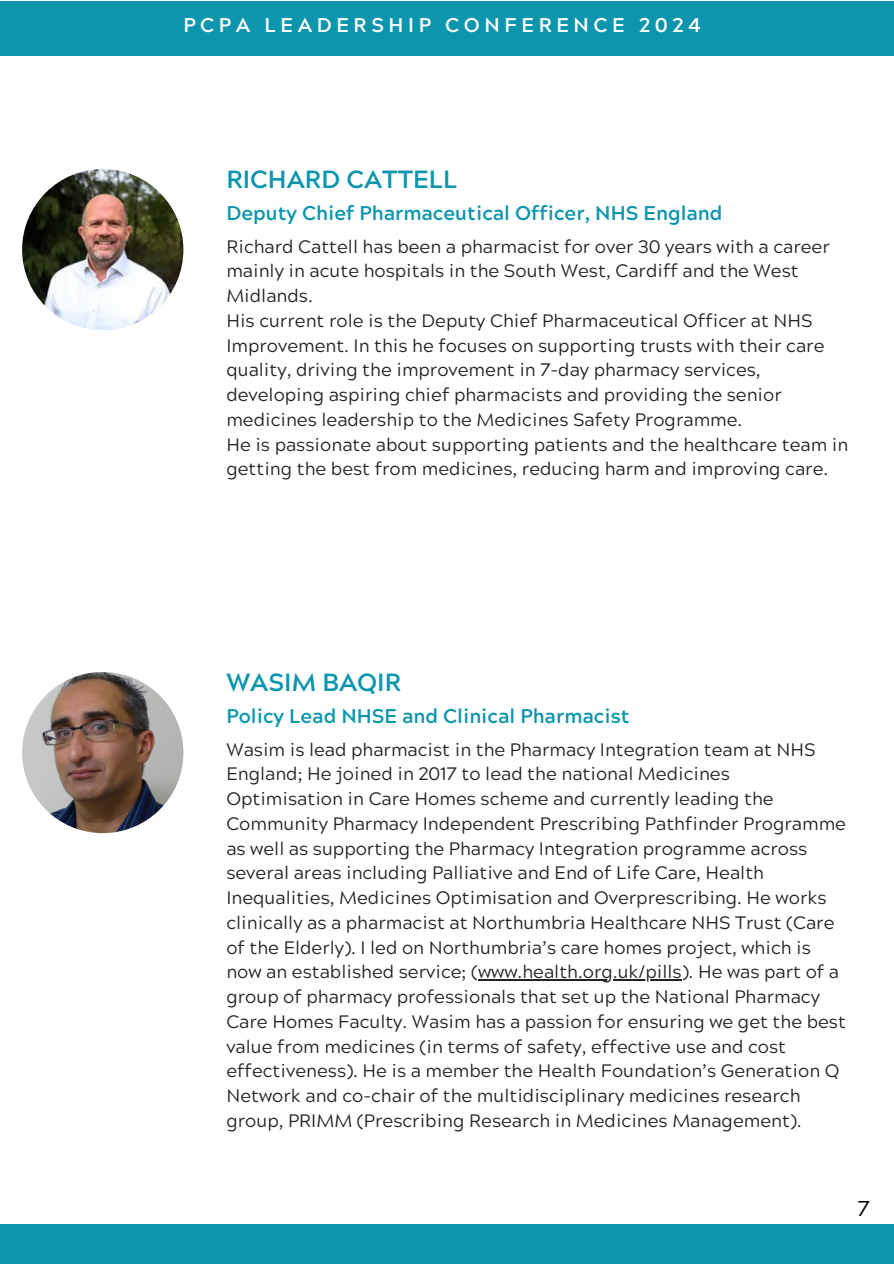
<style>
.page{position:relative;width:894px;height:1264px;background:#fff}
.page>*{position:absolute;margin:0;border:0;box-sizing:border-box;transform-origin:0 0}
.t1{font:700 24.75px "Acherus Grotesque";color:#0b96ae}
.t2{font:21.45px "Acherus Grotesque";color:#000}
.t3{font:700 19.8px "Acherus Grotesque";color:#0b96ae}
.t4{font:700 19.8px "Acherus Grotesque";letter-spacing:.23em;color:#fff}
.t5{font:18px/24.8px "Acherus Grotesque";color:#212227}
</style>
<div class="page">
<div style="left:0;top:1224px;width:893px;height:39px;background:#0b96ae"></div>
<div style="left:0;top:1px;width:893px;height:54px;background:#0b96ae"></div>
<img style="left:22px;top:672px;width:161px;height:161px;border-radius:50%">
<hr style="left:478px;top:979px;width:203px;height:1px;background:#212227">
<img style="left:22px;top:169px;width:161px;height:161px;border-radius:50%">
<h1 class="t4" style="left:183px;top:17px;width:519px">PCPA LEADERSHIP CONFERENCE 2024</h1>
<p class="t1" style="left:226px;top:170px;width:232px">RICHARD CATTELL</p>
<h1 class="t3" style="left:226px;top:205px;width:497px">Deputy Chief Pharmaceutical Officer, NHS England</h1>
<h3 class="t5" style="left:226px;top:236px;width:605px">Richard Cattell has been a pharmacist for over 30 years with a career mainly in acute hospitals in the South West, Cardiff and the West<br>Midlands.</h3>
<p class="t5" style="left:226px;top:311px;width:599px">His current role is the Deputy Chief Pharmaceutical Officer at NHS Improvement. In this he focuses on supporting trusts with their care quality, driving the improvement in 7-day pharmacy services, developing aspiring chief pharmacists and providing the senior medicines leadership to the Medicines Safety Programme.</p>
<p class="t5" style="left:226px;top:434px;width:623px">He is passionate about supporting patients and the healthcare team in getting the best from medicines, reducing harm and improving care.</p>
<h3 class="t1" style="left:226px;top:672px;width:176px">WASIM BAQIR</h3>
<p class="t3" style="left:226px;top:708px;width:404px">Policy Lead NHSE and Clinical Pharmacist</p>
<p class="t5" style="left:226px;top:739px;width:621px">Wasim is lead pharmacist in the Pharmacy Integration team at NHS England; He joined in 2017 to lead the national Medicines Optimisation in Care Homes scheme and currently leading the Community Pharmacy Independent Prescribing Pathfinder Programme as well as supporting the Pharmacy Integration programme across several areas including Palliative and End of Life Care, Health Inequalities, Medicines Optimisation and Overprescribing. He works clinically as a pharmacist at Northumbria Healthcare NHS Trust (Care of the Elderly). I led on Northumbria’s care homes project, which is now an established service; (www.health.org.uk/pills). He was part of a</p>
<p class="t5" style="left:226px;top:986px;width:621px">group of pharmacy professionals that set up the National Pharmacy Care Homes Faculty. Wasim has a passion for ensuring we get the best value from medicines (in terms of safety, effective use and cost effectiveness). He is a member the Health Foundation’s Generation Q Network and co-chair of the multidisciplinary medicines research group, PRIMM (Prescribing Research in Medicines Management).</p>
<p class="t2" style="left:857px;top:1199px;width:14px">7</p>
</div>
